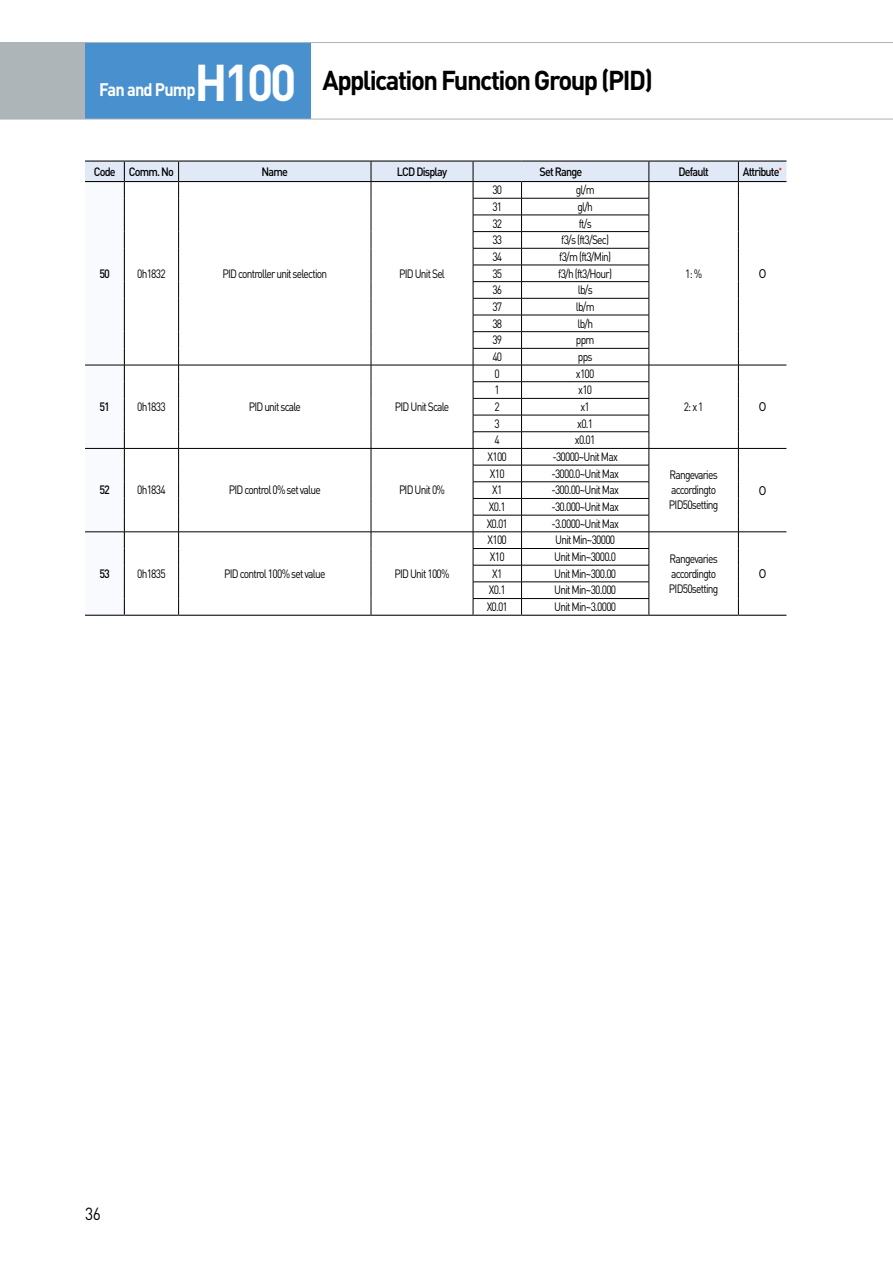
<style>
.page{position:relative;width:893px;height:1263px;background:#fff}
.page>*{position:absolute;margin:0;border:0;box-sizing:border-box;transform-origin:0 0}
.t1{font:700 51px "DIN";color:#fff;scale:.95 1}
.t2{font:700 27px "DIN";letter-spacing:-.06em;color:#000;scale:.95 1}
.t3{font:700 18px "DIN";letter-spacing:-.05em;color:#fff;scale:.91 1}
.t4{font:17.4px "DIN";color:#000;scale:.9 1}
.t5{font:12px/15px "DIN";letter-spacing:-.075em;color:#000;scale:.85 1}
.t6{font:500 12px "DIN";letter-spacing:-.075em;color:#000;scale:.9 1}
.t7{font:12px "Noto Sans CJ Kkr";color:#000;scale:.85 1}
</style>
<div class="page">
<div style="left:85px;top:43px;width:225px;height:76px;background:#4991ce"></div>
<div style="left:0;top:43px;width:85px;height:76px;background:#adb5b8"></div>
<hr style="left:0;top:119px;width:893px;height:1px;background:#adb5b8">
<hr style="left:0;top:42px;width:893px;height:1px;background:#adb5b8">
<hr style="left:179px;top:615px;width:192px;height:1px;background:#000">
<hr style="left:371px;top:615px;width:102px;height:1px;background:#000">
<hr style="left:738px;top:615px;width:48px;height:1px;background:#000">
<hr style="left:85px;top:615px;width:39px;height:1px;background:#000">
<hr style="left:124px;top:615px;width:55px;height:1px;background:#000">
<hr style="left:649px;top:615px;width:89px;height:1px;background:#000">
<hr style="left:473px;top:615px;width:49px;height:1px;background:#000">
<hr style="left:522px;top:615px;width:127px;height:1px;background:#000">
<svg style="left:85px;top:161px;width:701px;height:454px"></svg>
<h1 class="t1" style="left:194px;top:50px;width:109px">H100</h1>
<h3 class="t3" style="left:99px;top:78px;width:107px">Fan and Pump</h3>
<h2 class="t2" style="left:322px;top:63px;width:349px">Application Function Group (PID)</h2>
<p class="t6" style="left:94px;top:164px;width:91px">Code Comm. No</p>
<p class="t6" style="left:262px;top:164px;width:31px">Name</p>
<p class="t6" style="left:397px;top:164px;width:57px">LCD Display</p>
<p class="t6" style="left:540px;top:164px;width:49px">Set Range</p>
<p class="t6" style="left:678px;top:164px;width:36px">Default</p>
<p class="t6" style="left:743px;top:164px;width:45px">Attribute<sup>*</sup></p>
<p class="t5" style="left:492px;top:182px;width:13px">30</p>
<p class="t5" style="left:576px;top:182px;width:24px">gl/m</p>
<p class="t6" style="left:99px;top:266px;width:13px">50</p>
<p class="t5" style="left:137px;top:265px;width:35px">0h1832</p>
<p class="t5" style="left:222px;top:265px;width:125px">PID controller unit selection</p>
<p class="t5" style="left:399px;top:265px;width:56px">PID Unit Sel</p>
<p class="t5" style="left:492px;top:199px;width:13px">31</p>
<p class="t5" style="left:577px;top:199px;width:20px">gl/h</p>
<p class="t5" style="left:492px;top:215px;width:13px">32</p>
<p class="t5" style="left:579px;top:215px;width:17px">ft/s</p>
<p class="t5" style="left:492px;top:232px;width:13px">33</p>
<p class="t5" style="left:561px;top:232px;width:58px">f3/s (ft3/Sec)</p>
<p class="t5" style="left:492px;top:249px;width:13px">34</p>
<p class="t5" style="left:559px;top:249px;width:63px">f3/m (ft3/Min)</p>
<p class="t5" style="left:492px;top:265px;width:13px">35</p>
<p class="t5" style="left:558px;top:265px;width:65px">f3/h (ft3/Hour)</p>
<p class="t5" style="left:492px;top:282px;width:13px">36</p>
<p class="t5" style="left:578px;top:282px;width:19px">lb/s</p>
<p class="t5" style="left:492px;top:299px;width:13px">37</p>
<p class="t5" style="left:576px;top:299px;width:24px">lb/m</p>
<p class="t5" style="left:492px;top:316px;width:13px">38</p>
<p class="t5" style="left:577px;top:316px;width:20px">lb/h</p>
<p class="t5" style="left:492px;top:332px;width:13px">39</p>
<p class="t5" style="left:576px;top:332px;width:23px">ppm</p>
<p class="t5" style="left:492px;top:349px;width:13px">40</p>
<p class="t5" style="left:578px;top:349px;width:19px">pps</p>
<p class="t5" style="left:685px;top:265px;width:22px">1: %</p>
<p class="t7" style="left:759px;top:267px;width:10px">O</p>
<p class="t5" style="left:495px;top:366px;width:8px">0</p>
<p class="t5" style="left:576px;top:366px;width:23px">x100</p>
<p class="t6" style="left:99px;top:399px;width:13px">51</p>
<p class="t5" style="left:137px;top:399px;width:35px">0h1833</p>
<p class="t5" style="left:249px;top:399px;width:63px">PID unit scale</p>
<p class="t5" style="left:395px;top:399px;width:65px">PID Unit Scale</p>
<p class="t5" style="left:495px;top:382px;width:8px">1</p>
<p class="t5" style="left:578px;top:382px;width:18px">x10</p>
<p class="t5" style="left:495px;top:399px;width:8px">2</p>
<p class="t5" style="left:580px;top:399px;width:13px">x1</p>
<p class="t5" style="left:495px;top:416px;width:8px">3</p>
<p class="t5" style="left:577px;top:416px;width:20px">x0.1</p>
<p class="t5" style="left:495px;top:432px;width:8px">4</p>
<p class="t5" style="left:575px;top:432px;width:26px">x0.01</p>
<p class="t5" style="left:684px;top:399px;width:25px">2: x 1</p>
<p class="t7" style="left:759px;top:400px;width:10px">O</p>
<p class="t5" style="left:488px;top:449px;width:24px">X100</p>
<p class="t5" style="left:552px;top:449px;width:79px">-30000~Unit Max</p>
<p class="t6" style="left:99px;top:482px;width:13px">52</p>
<p class="t5" style="left:137px;top:482px;width:35px">0h1834</p>
<p class="t5" style="left:229px;top:482px;width:110px">PID control 0% set value</p>
<p class="t5" style="left:399px;top:482px;width:56px">PID Unit 0%</p>
<p class="t5" style="left:490px;top:466px;width:19px">X10</p>
<p class="t5" style="left:551px;top:466px;width:81px">-3000.0~Unit Max</p>
<p class="t5" style="left:492px;top:482px;width:13px">X1</p>
<p class="t5" style="left:551px;top:482px;width:81px">-300.00~Unit Max</p>
<p class="t5" style="left:489px;top:499px;width:21px">X0.1</p>
<p class="t5" style="left:551px;top:499px;width:81px">-30.000~Unit Max</p>
<p class="t5" style="left:487px;top:516px;width:27px">X0.01</p>
<p class="t5" style="left:551px;top:516px;width:81px">-3.0000~Unit Max</p>
<p class="t5" style="left:669px;top:467px;width:60px">Rangevaries accordingto<br>PID50setting</p>
<p class="t7" style="left:759px;top:483px;width:10px">O</p>
<p class="t5" style="left:488px;top:532px;width:24px">X100</p>
<p class="t5" style="left:555px;top:532px;width:72px">Unit Min~30000</p>
<p class="t6" style="left:99px;top:566px;width:13px">53</p>
<p class="t5" style="left:137px;top:566px;width:35px">0h1835</p>
<p class="t5" style="left:224px;top:566px;width:121px">PID control 100% set value</p>
<p class="t5" style="left:394px;top:566px;width:66px">PID Unit 100%</p>
<p class="t5" style="left:490px;top:549px;width:19px">X10</p>
<p class="t5" style="left:554px;top:549px;width:74px">Unit Min~3000.0</p>
<p class="t5" style="left:492px;top:566px;width:13px">X1</p>
<p class="t5" style="left:554px;top:566px;width:74px">Unit Min~300.00</p>
<p class="t5" style="left:489px;top:582px;width:21px">X0.1</p>
<p class="t5" style="left:554px;top:582px;width:74px">Unit Min~30.000</p>
<p class="t5" style="left:487px;top:599px;width:27px">X0.01</p>
<p class="t5" style="left:554px;top:599px;width:74px">Unit Min~3.0000</p>
<p class="t5" style="left:669px;top:551px;width:60px">Rangevaries accordingto<br>PID50setting</p>
<p class="t7" style="left:759px;top:567px;width:10px">O</p>
<h3 class="t4" style="left:85px;top:1203px;width:19px">36</h3>
</div>
